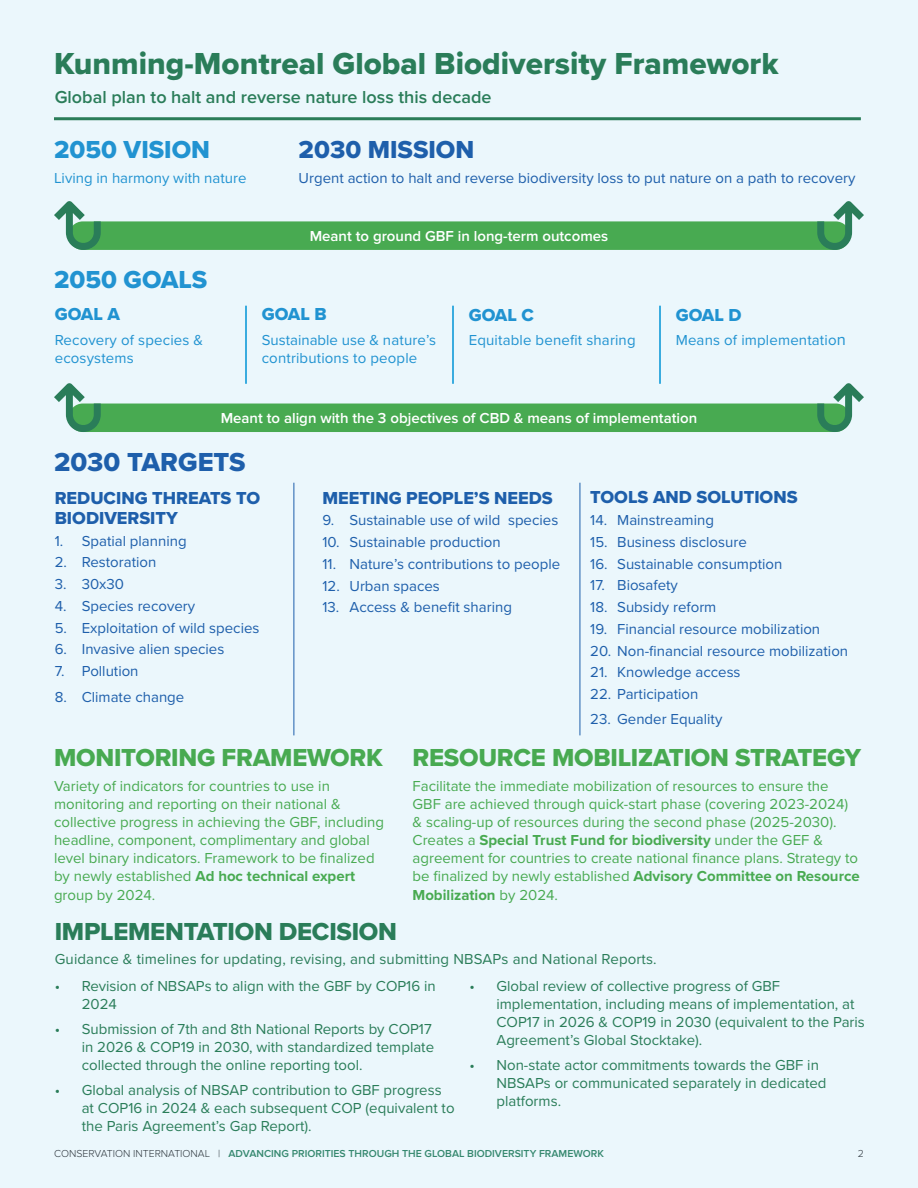
<style>
.page{position:relative;width:918px;height:1188px;background:#ebf7fc}
.page>*{position:absolute;margin:0;border:0;box-sizing:border-box;transform-origin:0 0}
.t1{font:31.5px "Proxima Nova Extrabld";color:#2a7d59}
.t2{font:27px "Proxima Nova Extrabld";color:#1e5fab}
.t3{font:25.5px "Proxima Nova Extrabld";letter-spacing:-.01em;color:#48aa51}
.t4{font:25.5px "Proxima Nova Extrabld";letter-spacing:-.01em;color:#2a7d59}
.t5{font:25.5px "Proxima Nova Extrabld";color:#2193d1}
.t6{font:25.5px "Proxima Nova Extrabld";color:#1e5fab}
.t7{font:18px/19.5px "Proxima Nova Extrabld";color:#1e5fab}
.t8{font:600 18px "Proxima Nova";color:#2a7d59}
.t9{font:18px "Proxima Nova Extrabld";color:#2193d1}
.t10{font:15px/18px "Proxima Nova";color:#2a7d59}
.t11{font:15px/18px "Proxima Nova";color:#48aa51}
.t12{font:15px "Proxima Nova";color:#1e5fab}
.t13{font:15px/18px "Proxima Nova";letter-spacing:.01em;color:#2193d1}
.t14{font:600 15px "Proxima Nova";color:#fff}
.t15{font:700 15px "Proxima Nova";color:#48aa51}
.t16{font:600 10.5px "Proxima Nova";color:#2a7d59}
.t17{font:300 10.5px "Proxima Nova";color:#231f20}
.s1{font-size:16.5px}
.s2{font-weight:700}
.s3{font-weight:400}
.s4{font-weight:300;color:#231f20}
</style>
<div class="page">
<hr style="left:246px;top:306px;width:1px;height:78px;background:#0094d7">
<hr style="left:453px;top:306px;width:1px;height:78px;background:#0094d7">
<hr style="left:660px;top:306px;width:1px;height:78px;background:#0094d7">
<div style="left:69px;top:221px;width:781px;height:29px;background:#48aa51;border-radius:14px"></div>
<hr style="left:294px;top:483px;width:1px;height:252px;background:#1e5fab">
<hr style="left:580px;top:483px;width:1px;height:252px;background:#1e5fab">
<svg style="left:54px;top:201px;width:47px;height:49px"></svg>
<hr style="left:54px;top:117px;width:807px;height:3px;background:#2a7d59">
<svg style="left:817px;top:201px;width:47px;height:49px"></svg>
<div style="left:69px;top:404px;width:781px;height:28px;background:#48aa51;border-radius:14px"></div>
<svg style="left:54px;top:383px;width:47px;height:49px"></svg>
<svg style="left:817px;top:383px;width:47px;height:49px"></svg>
<p class="t1" style="left:54px;top:40px;width:726px">Kunming-Montreal Global Biodiversity Framework</p>
<p class="t8" style="left:55px;top:86px;width:438px">Global plan to halt and reverse nature loss this decade</p>
<p class="t5" style="left:54px;top:131px;width:158px">2050 VISION</p>
<p class="t13" style="left:54px;top:168px;width:194px">Living in harmony with nature</p>
<p class="t6" style="left:299px;top:131px;width:177px">2030 MISSION</p>
<p class="t12" style="left:299px;top:167px;width:558px">Urgent action to halt and reverse biodiversity loss to put nature on a path to recovery</p>
<p class="t5" style="left:54px;top:261px;width:155px">2050 GOALS</p>
<p class="t9" style="left:55px;top:301px;width:67px">GOAL A</p>
<p class="t13" style="left:55px;top:330px;width:150px">Recovery of species &amp; ecosystems</p>
<p class="t14" style="left:310px;top:227px;width:300px">Meant to ground GBF in long-term outcomes</p>
<p class="t9" style="left:262px;top:301px;width:67px">GOAL B</p>
<p class="t13" style="left:262px;top:330px;width:176px">Sustainable use &amp; nature’s contributions to people</p>
<p class="t9" style="left:469px;top:301px;width:67px">GOAL C</p>
<p class="t13" style="left:469px;top:331px;width:168px">Equitable benefit sharing</p>
<p class="t9" style="left:676px;top:301px;width:67px">GOAL D</p>
<p class="t13" style="left:676px;top:331px;width:172px">Means of implementatio<span class="s1">n</span></p>
<p class="t14" style="left:221px;top:409px;width:478px">Meant to align with the 3 objectives of CBD &amp; means of implementation</p>
<p class="t2" style="left:54px;top:442px;width:193px">2030 TARGETS</p>
<p class="t7" style="left:55px;top:488px;width:207px">REDUCING THREATS TO<br>BIODIVERSITY</p>
<p class="t12" style="left:55px;top:529px;width:133px">1. Spatial planning</p>
<p class="t12" style="left:55px;top:551px;width:103px">2. Restoration</p>
<p class="t12" style="left:55px;top:573px;width:71px">3. 30x30</p>
<p class="t12" style="left:55px;top:595px;width:142px">4. Species recovery</p>
<p class="t12" style="left:55px;top:616px;width:206px">5. Exploitation of wild species</p>
<p class="t12" style="left:55px;top:638px;width:171px">6. Invasive alien species</p>
<p class="t12" style="left:55px;top:660px;width:85px">7. Pollution</p>
<p class="t12" style="left:55px;top:686px;width:131px">8. Climate change</p>
<p class="t7" style="left:322px;top:488px;width:232px">MEETING PEOPLE’S NEEDS</p>
<p class="t12" style="left:322px;top:509px;width:237px">9. Sustainable use of wild species</p>
<p class="t12" style="left:322px;top:531px;width:180px">10. Sustainable production</p>
<p class="t12" style="left:322px;top:553px;width:239px">11. Nature’s contributions to people</p>
<p class="t12" style="left:322px;top:574px;width:119px">12. Urban spaces</p>
<p class="t12" style="left:322px;top:596px;width:191px">13. Access &amp; benefit sharing</p>
<p class="t7" style="left:590px;top:487px;width:209px">TOOLS AND SOLUTIONS</p>
<p class="t12" style="left:590px;top:509px;width:125px">14. Mainstreaming</p>
<p class="t12" style="left:590px;top:531px;width:158px">15. Business disclosure</p>
<p class="t12" style="left:590px;top:553px;width:194px">16. Sustainable consumption</p>
<p class="t12" style="left:590px;top:574px;width:89px">17. Biosafety</p>
<p class="t12" style="left:590px;top:596px;width:128px">18. Subsidy reform</p>
<p class="t12" style="left:590px;top:618px;width:231px">19. Financial resource mobilization</p>
<p class="t12" style="left:590px;top:640px;width:259px">20. Non-financial resource mobilization</p>
<p class="t12" style="left:590px;top:661px;width:152px">21. Knowledge access</p>
<p class="t12" style="left:590px;top:683px;width:110px">22. Participation</p>
<p class="t12" style="left:590px;top:708px;width:134px">23. Gender Equality</p>
<p class="t3" style="left:54px;top:739px;width:330px">MONITORING FRAMEWORK</p>
<p class="t11" style="left:54px;top:776px;width:331px">Variety of indicators for countries to use in monitoring and reporting on their national &amp; collective progress in achieving the GBF, including headline, component, complimentary and global level binary indicators. Framework to be finalized by newly established <span class="s2">Ad hoc technical expert</span></p>
<p class="t11" style="left:54px;top:886px;width:103px">group by 2024.</p>
<p class="t3" style="left:413px;top:739px;width:450px">RESOURCE MOBILIZATION STRATEGY</p>
<p class="t11" style="left:413px;top:776px;width:449px">Facilitate the immediate mobilization of resources to ensure the GBF are achieved through quick-start phase (covering 2023-2024) &amp; scaling-up of resources during the second phase (2025-2030).<br>Creates a <span class="s2">Special Trust Fund for biodiversity</span> under the GEF &amp; agreement for countries to create national finance plans. Strategy to be finalized by newly established <span class="s2">Advisory Committee on Resource</span></p>
<p class="t15" style="left:413px;top:884px;width:147px">Mobilization <span class="s3">by 2024.</span></p>
<p class="t4" style="left:55px;top:912px;width:344px">IMPLEMENTATION DECISION</p>
<p class="t10" style="left:55px;top:950px;width:603px">Guidance &amp; timelines for updating, revising, and submitting NBSAPs and National Reports.</p>
<p class="t10" style="left:82px;top:976px;width:355px;text-indent:-27px">• Revision of NBSAPs to align with the GBF by COP16 in<br>2024</p>
<p class="t10" style="left:82px;top:1019px;width:354px;text-indent:-27px">• Submission of 7th and 8th National Reports by COP17 in 2026 &amp; COP19 in 2030, with standardized template collected through the online reporting tool.</p>
<p class="t10" style="left:82px;top:1080px;width:374px;text-indent:-27px">• Global analysis of NBSAP contribution to GBF progress at COP16 in 2024 &amp; each subsequent COP (equivalent to the Paris Agreement’s Gap Report).</p>
<p class="t10" style="left:496px;top:976px;width:370px;text-indent:-27px">• Global review of collective progress of GBF implementation, including means of implementation, at COP17 in 2026 &amp; COP19 in 2030 (equivalent to the Paris Agreement’s Global Stocktake).</p>
<p class="t10" style="left:496px;top:1055px;width:332px;text-indent:-27px">• Non-state actor commitments towards the GBF in<br>NBSAPs or communicated separately in dedicated platforms.</p>
<p class="t16" style="left:54px;top:1148px;width:551px"><span class="s4">CONSERVATION INTERNATIONAL |</span> ADVANCING PRIORITIES THROUGH THE GLOBAL BIODIVERSITY FRAMEWORK</p>
<p class="t17" style="left:858px;top:1148px;width:8px">2</p>
</div>
